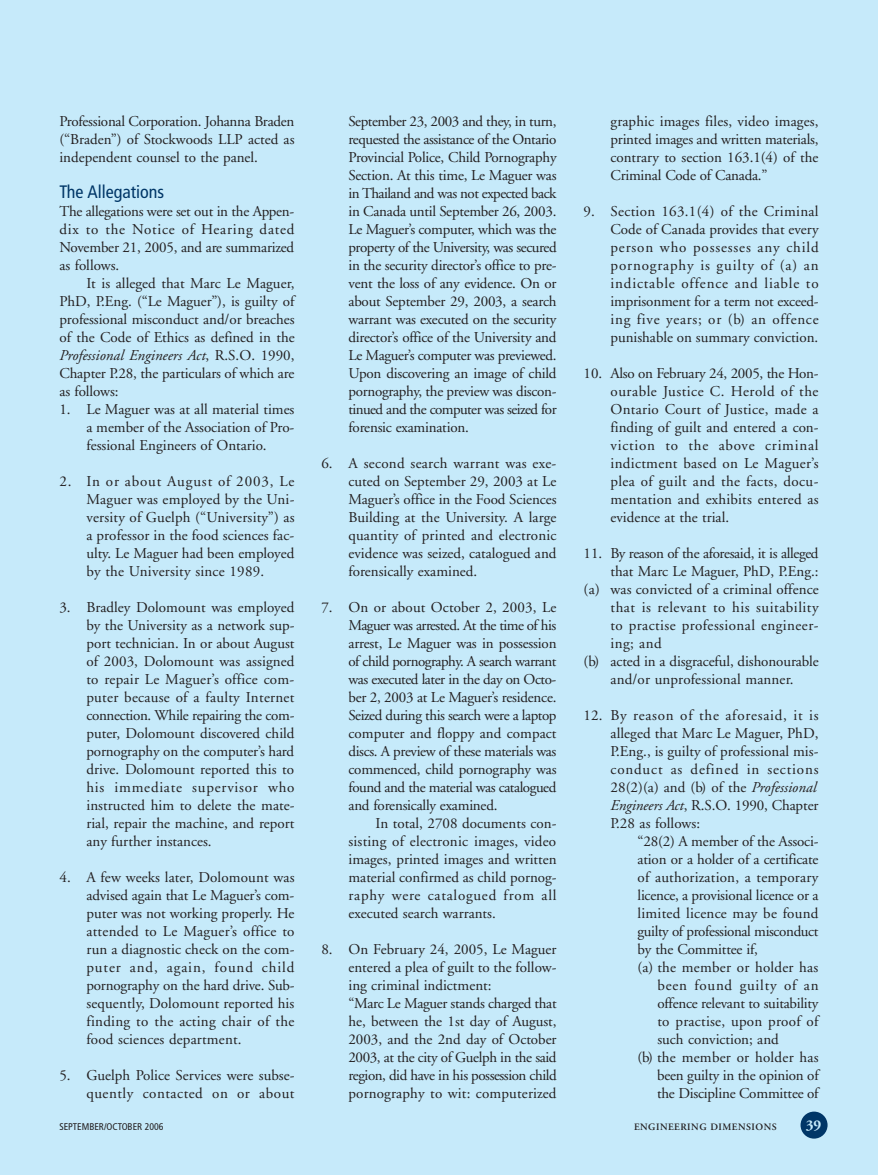
<style>
.page{position:relative;width:878px;height:1175px;background:#fff}
.page>*{position:absolute;margin:0;border:0;box-sizing:border-box;transform-origin:0 0}
.t1{font:condensed 18px "Frutiger";color:#003667}
.t2{font:15px/18px "Adobe Garamond";color:#231f20;text-align:justify}
.t3{font:15px "Adobe Garamond";letter-spacing:-.025em;color:#231f20}
.t4{font:15px "Adobe Garamond";letter-spacing:.03em;color:#231f20}
.t5{font:15px "Adobe Garamond";letter-spacing:.035em;color:#231f20}
.t6{font:15px "Adobe Garamond";letter-spacing:.05em;color:#231f20}
.t7{font:700 15px "Adobe Garamond";color:#c6eafa}
.t8{font:condensed 9.75px "Frutiger";color:#231f20}
.t9{font:600 9.75px "Adobe Garamond";letter-spacing:.05em;color:#231f20}
.s1{font-style:italic}
</style>
<div class="page">
<div style="left:0;top:0;width:878px;height:1174px;background:#c6eafa"></div>
<div style="left:800px;top:1111px;width:27px;height:27px;background:#003667;border-radius:50%"></div>
<p class="t2" style="left:59px;top:114px;width:236px">Professional Corporation. Johanna Braden (“Braden”) of Stockwoods LLP acted as independent counsel to the panel.</p>
<p class="t1" style="left:59px;top:184px;width:106px">The Allegations</p>
<p class="t2" style="left:59px;top:204px;width:236px">The allegations were set out in the Appen&shy;dix to the Notice of Hearing dated November 21, 2005, and are summarized as follows.</p>
<p class="t2" style="left:59px;top:276px;width:237px;text-indent:27px">It is alleged that Marc Le Maguer, PhD, P.Eng. (“Le Maguer”), is guilty of professional misconduct and/or breaches of the Code of Ethics as defined in the <span class="s1">Professional Engineers Act</span>, R.S.O. 1990, Chapter P.28, the particulars of which are as follows:</p>
<p class="t2" style="left:86px;top:402px;width:209px;text-indent:-27px">1. Le Maguer was at all material times a member of the Association of Pro&shy;fessional Engineers of Ontario.</p>
<p class="t2" style="left:86px;top:474px;width:209px;text-indent:-27px">2. In or about August of 2003, Le Maguer was employed by the Uni&shy;versity of Guelph (“University”) as a professor in the food sciences fac&shy;ulty. Le Maguer had been employed by the University since 1989.</p>
<p class="t2" style="left:86px;top:600px;width:210px;text-indent:-27px">3. Bradley Dolomount was employed by the University as a network sup&shy;port technician. In or about August of 2003, Dolomount was assigned to repair Le Maguer’s office com&shy;puter because of a faulty Internet connection. While repairing the com&shy;puter, Dolomount discovered child pornography on the computer’s hard drive. Dolomount reported this to his immediate supervisor who instructed him to delete the mate&shy;rial, repair the machine, and report any further instances.</p>
<p class="t2" style="left:86px;top:870px;width:210px;text-indent:-27px">4. A few weeks later, Dolomount was advised again that Le Maguer’s com&shy;puter was not working properly. He attended to Le Maguer’s office to run a diagnostic check on the com&shy;puter and, again, found child pornography on the hard drive. Sub&shy;sequently, Dolomount reported his finding to the acting chair of the food sciences department.</p>
<p class="t2" style="left:59px;top:1068px;width:237px;text-align:right">5. Guelph Police Services were subse&shy;quently contacted on or about</p>
<p class="t2" style="left:348px;top:114px;width:210px">September 23, 2003 and they, in turn, requested the assistance of the Ontario Provincial Police, Child Pornography Section. At this time, Le Maguer was in Thailand and was not expected back in Canada until September 26, 2003.<br>Le Maguer’s computer, which was the property of the University, was secured in the security director’s office to pre&shy;vent the loss of any evidence. On or about September 29, 2003, a search warrant was executed on the security director’s office of the University and Le Maguer’s computer was previewed.<br>Upon discovering an image of child pornography, the preview was discon&shy;tinued and the computer was seized for forensic examination.</p>
<p class="t2" style="left:348px;top:456px;width:210px;text-indent:-27px">6. A second search warrant was exe&shy;cuted on September 29, 2003 at Le Maguer’s office in the Food Sciences Building at the University. A large quantity of printed and electronic evidence was seized, catalogued and forensically examined.</p>
<p class="t2" style="left:348px;top:600px;width:210px;text-indent:-27px">7. On or about October 2, 2003, Le Maguer was arrested. At the time of his arrest, Le Maguer was in possession of child pornography. A search warrant was executed later in the day on Octo&shy;ber 2, 2003 at Le Maguer’s residence.<br>Seized during this search were a laptop computer and floppy and compact discs. A preview of these materials was commenced, child pornography was found and the material was catalogued and forensically examined.</p>
<p class="t2" style="left:348px;top:816px;width:210px;text-indent:27px">In total, 2708 documents con&shy;sisting of electronic images, video images, printed images and written material confirmed as child pornog&shy;raphy were catalogued from all executed search warrants.</p>
<p class="t2" style="left:348px;top:942px;width:210px;text-align:left;text-indent:-27px">8. On February 24, 2005, Le Maguer entered a plea of guilt to the follow&shy;ing criminal indictment:<br>“Marc Le Maguer stands charged that he, between the 1st day of August, 2003, and the 2nd day of October 2003, at the city of Guelph in the said region, did have in his possession child pornography to wit: computerized</p>
<p class="t2" style="left:610px;top:114px;width:209px">graphic images files, video images, printed images and written materials, contrary to section 163.1(4) of the Criminal Code of Canada.”</p>
<p class="t2" style="left:610px;top:204px;width:210px;text-indent:-27px">9. Section 163.1(4) of the Criminal Code of Canada provides that every person who possesses any child pornography is guilty of (a) an indictable offence and liable to imprisonment for a term not exceed&shy;ing five years; or (b) an offence punishable on summary conviction.</p>
<p class="t2" style="left:610px;top:366px;width:210px;text-indent:-27px">10. Also on February 24, 2005, the Hon&shy;ourable Justice C. Herold of the Ontario Court of Justice, made a finding of guilt and entered a con&shy;viction to the above criminal indictment based on Le Maguer’s plea of guilt and the facts, docu&shy;mentation and exhibits entered as evidence at the trial.</p>
<p class="t3" style="left:583px;top:547px;width:236px">11. By reason of the aforesaid, it is alleged</p>
<p class="t2" style="left:610px;top:564px;width:209px">that Marc Le Maguer, PhD, P.Eng.:</p>
<p class="t2" style="left:583px;top:582px;width:237px">(a) was convicted of a criminal offence</p>
<p class="t5" style="left:610px;top:601px;width:210px">that is relevant to his suitability</p>
<p class="t4" style="left:610px;top:619px;width:209px">to practise professional engineer-</p>
<p class="t2" style="left:610px;top:636px;width:53px">ing; and</p>
<p class="t2" style="left:583px;top:654px;width:237px">(b) acted in a disgraceful, dishonourable</p>
<p class="t2" style="left:610px;top:672px;width:185px">and/or unprofessional manner.</p>
<p class="t2" style="left:610px;top:708px;width:209px;text-align:left;text-indent:-27px">12. By reason of the aforesaid, it is alleged that Marc Le Maguer, PhD,<br>P.Eng., is guilty of professional mis&shy;conduct as defined in sections<br>28(2)(a) and (b) of the <span class="s1">Professional<br>Engineers Act</span>, R.S.O. 1990, Chapter<br>P.28 as follows:</p>
<p class="t2" style="left:637px;top:834px;width:182px">“28(2) A member of the Associ-</p>
<p class="t2" style="left:637px;top:852px;width:182px">ation or a holder of a certificate</p>
<p class="t2" style="left:637px;top:870px;width:182px">of authorization, a temporary</p>
<p class="t2" style="left:637px;top:888px;width:182px">licence, a provisional licence or a</p>
<p class="t2" style="left:637px;top:906px;width:182px">limited licence may be found</p>
<p class="t3" style="left:637px;top:925px;width:182px">guilty of professional misconduct</p>
<p class="t2" style="left:637px;top:942px;width:122px">by the Committee if,</p>
<p class="t2" style="left:637px;top:960px;width:182px">(a) the member or holder has</p>
<p class="t6" style="left:657px;top:979px;width:163px">been found guilty of an</p>
<p class="t2" style="left:657px;top:996px;width:162px">offence relevant to suitability</p>
<p class="t2" style="left:657px;top:1014px;width:163px">to practise, upon proof of</p>
<p class="t2" style="left:657px;top:1032px;width:123px">such conviction; and</p>
<p class="t2" style="left:637px;top:1050px;width:182px">(b) the member or holder has</p>
<p class="t2" style="left:657px;top:1068px;width:163px">been guilty in the opinion of</p>
<p class="t2" style="left:657px;top:1086px;width:163px">the Discipline Committee of</p>
<p class="t8" style="left:59px;top:1122px;width:106px">SEPTEMBER/OCTOBER 2006</p>
<p class="t9" style="left:634px;top:1122px;width:144px">ENGINEERING DIMENSIONS</p>
<p class="t7" style="left:805px;top:1118px;width:17px">39</p>
</div>
